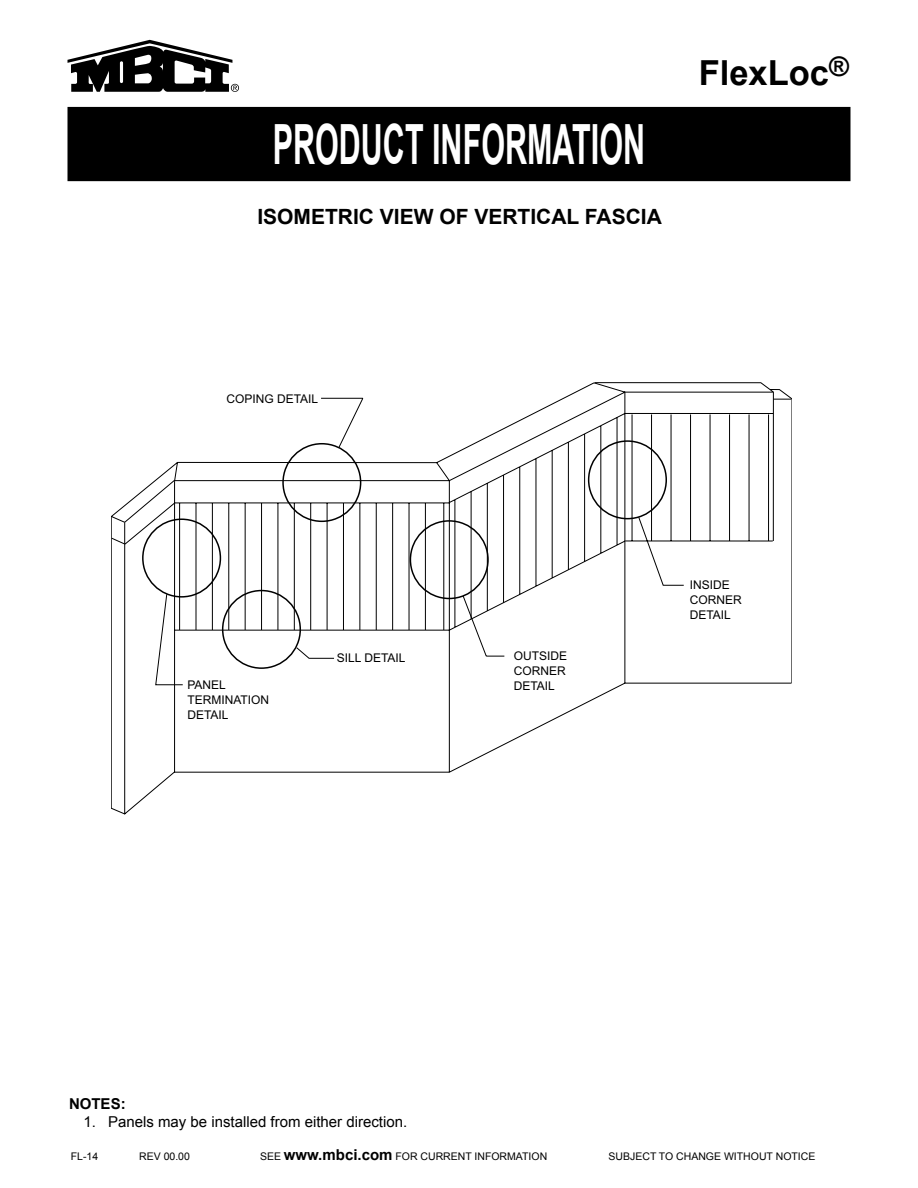
<style>
.page{position:relative;width:918px;height:1188px;background:#fff}
.page>*{position:absolute;margin:0;border:0;box-sizing:border-box;transform-origin:0 0}
.t1{font:700 55.5px "Arial";color:#fff;scale:.55 1}
.t2{font:700 34.5px "Arial";color:#000}
.t3{font:700 21px "Arial";color:#000}
.t4{font:15px "Arial";color:#000}
.t5{font:700 15px "Arial";color:#000}
.t6{font:12px/15px "Arial";color:#000}
.t7{font:10.5px "Arial";color:#000}
.s1{font-weight:700;font-size:15px}
</style>
<div class="page">
<div style="left:68px;top:108px;width:782px;height:72px;background:#000"></div>
<div style="left:68px;top:107px;width:782px;height:74px;border:2px solid #000"></div>
<svg style="left:68px;top:40px;width:171px;height:52px"></svg>
<svg style="left:111px;top:686px;width:509px;height:128px"></svg>
<svg style="left:111px;top:383px;width:681px;height:303px"></svg>
<h1 class="t1" style="left:273px;top:107px;width:679px">PRODUCT INFORMATION</h1>
<h3 class="t3" style="left:257px;top:202px;width:406px">ISOMETRIC VIEW OF VERTICAL FASCIA</h3>
<h2 class="t2" style="left:699px;top:50px;width:152px">FlexLoc<sup>®</sup></h2>
<p class="t6" style="left:227px;top:391px;width:93px">COPING DETAIL</p>
<p class="t6" style="left:187px;top:678px;width:83px">PANEL<br>TERMINATION<br>DETAIL</p>
<p class="t6" style="left:337px;top:650px;width:70px">SILL DETAIL</p>
<p class="t6" style="left:514px;top:649px;width:55px;text-align:justify">OUTSIDE CORNER DETAIL</p>
<p class="t6" style="left:690px;top:578px;width:53px">INSIDE<br>CORNER<br>DETAIL</p>
<p class="t5" style="left:69px;top:1094px;width:58px">NOTES:</p>
<p class="t4" style="left:83px;top:1112px;width:325px">1. Panels may be installed from either direction.</p>
<p class="t7" style="left:71px;top:1149px;width:29px">FL-14</p>
<p class="t7" style="left:139px;top:1149px;width:52px">REV 00.00</p>
<p class="t7" style="left:260px;top:1149px;width:289px">SEE <span class="s1">www.mbci.com</span> FOR CURRENT INFORMATION</p>
<p class="t7" style="left:609px;top:1149px;width:208px">SUBJECT TO CHANGE WITHOUT NOTICE</p>
</div>
